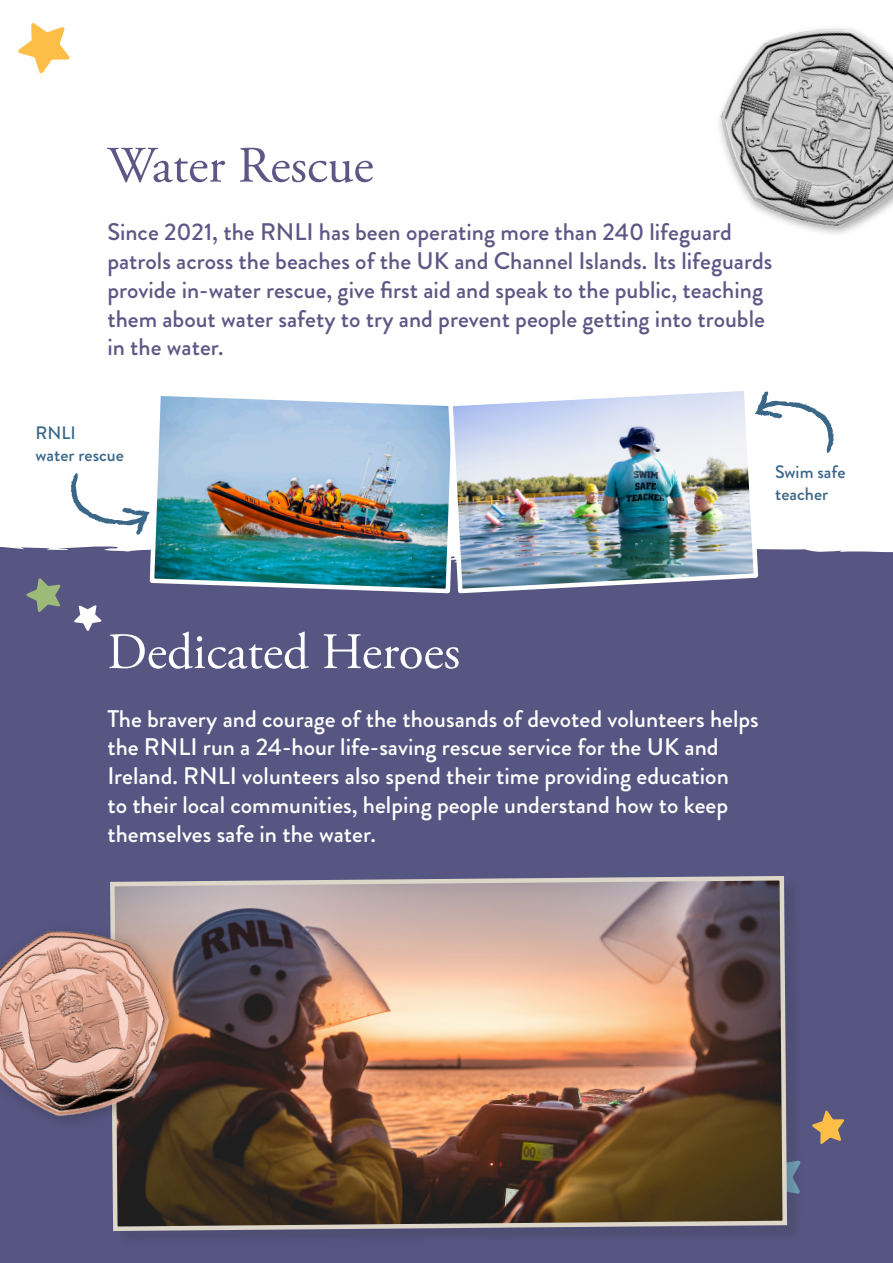
<style>
.page{position:relative;width:893px;height:1263px;background:#fff}
.page>*{position:absolute;margin:0;border:0;box-sizing:border-box;transform-origin:0 0}
.t1{font:51px "Adobe Garamond Pro";color:#fff}
.t2{font:51px "Adobe Garamond Pro";color:#5e5785}
.t3{font:500 24px/28.8px "Brandon Grotesque";color:#fff}
.t4{font:500 24px/28.8px "Brandon Grotesque";color:#5e5785}
.t5{font:500 18px/21.6px "Brandon Grotesque";color:#3a6687}
</style>
<div class="page">
<div style="left:0;top:546px;width:893px;height:717px;background:#575683"></div>
<svg style="left:18px;top:23px;width:52px;height:51px"></svg>
<svg style="left:26px;top:578px;width:35px;height:34px"></svg>
<svg style="left:74px;top:605px;width:28px;height:26px"></svg>
<img style="left:147px;top:396px;width:299px;height:200px">
<img style="left:446px;top:391px;width:315px;height:205px">
<svg style="left:754px;top:391px;width:80px;height:62px"></svg>
<svg style="left:71px;top:473px;width:79px;height:62px"></svg>
<img style="left:719px;top:28px;width:174px;height:206px">
<div style="left:111px;top:877px;width:693px;height:371px;background:#54537e"></div>
<img style="left:108px;top:874px;width:681px;height:359px">
<svg style="left:812px;top:1110px;width:32px;height:34px"></svg>
<img style="left:0;top:904px;width:190px;height:233px">
<p class="t2" style="left:107px;top:135px;width:268px">Water Rescue</p>
<p class="t4" style="left:107px;top:218px;width:667px">Since 2021, the RNLI has been operating more than 240 lifeguard patrols across the beaches of the UK and Channel Islands. Its lifeguards provide in-water rescue, give first aid and speak to the public, teaching them about water safety to try and prevent people getting into trouble in the water.</p>
<p class="t5" style="left:36px;top:422px;width:90px">RNLI<br>water rescue</p>
<p class="t5" style="left:775px;top:461px;width:72px">Swim safe teacher</p>
<p class="t1" style="left:107px;top:621px;width:354px">Dedicated Heroes</p>
<p class="t3" style="left:107px;top:704px;width:653px">The bravery and courage of the thousands of devoted volunteers helps the RNLI run a 24-hour life-saving rescue service for the UK and Ireland. RNLI volunteers also spend their time providing education<br>to their local communities, helping people understand how to keep themselves safe in the water.</p>
</div>
